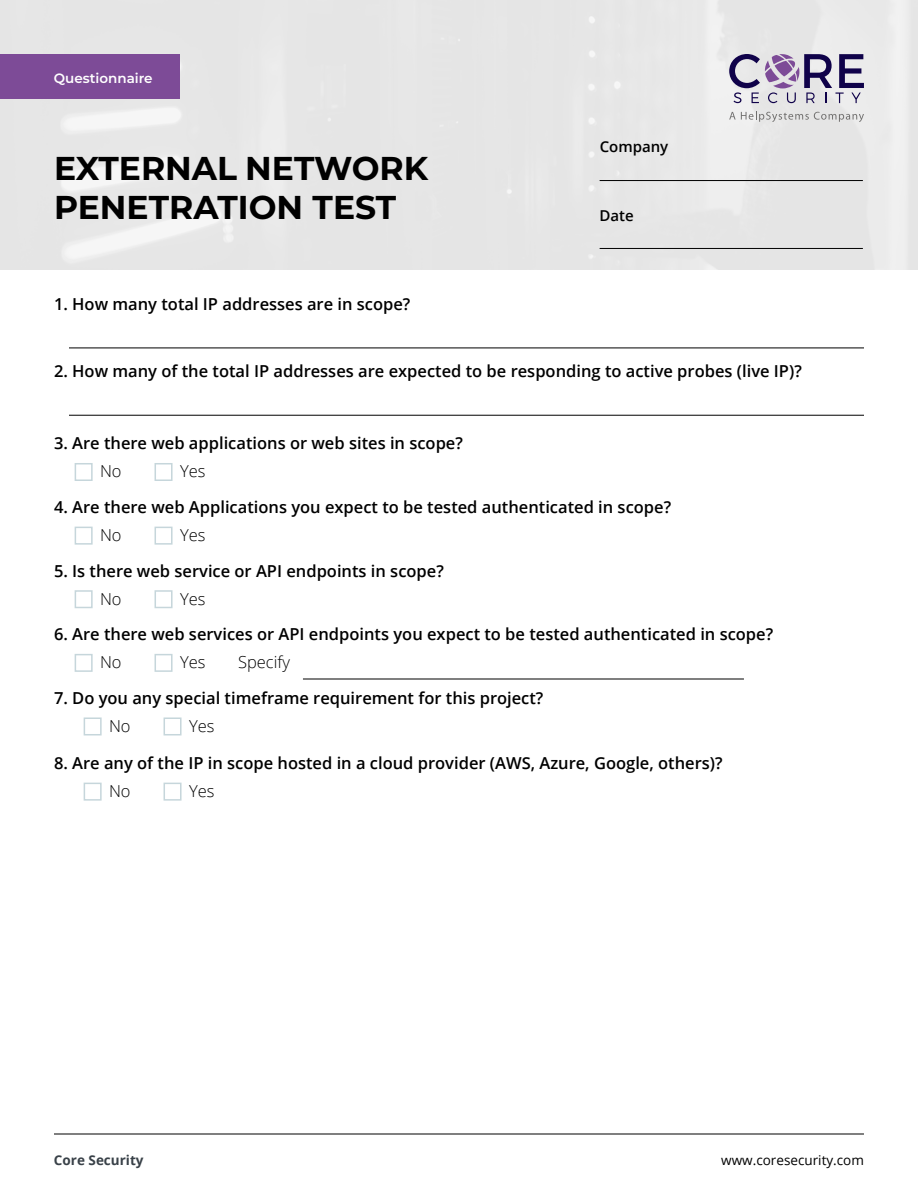
<style>
.page{position:relative;width:918px;height:1188px;background:#fff}
.page>*{position:absolute;margin:0;border:0;box-sizing:border-box;transform-origin:0 0}
.t1{font:700 33px/39.6px "Montserrat";color:#000}
.t2{font:600 16.5px "Open Sans";color:#000}
.t3{font:300 16.5px "Open Sans";color:#000}
.t4{font:600 15px "Open Sans";color:#000}
.t5{font:13.5px "Open Sans";color:#000}
.t6{font:600 13.5px "Montserrat";color:#fff}
.t7{font:700 13.5px "Open Sans";color:#394148}
</style>
<div class="page">
<hr style="left:54px;top:1134px;width:810px;height:1px;background:#000">
<div style="left:0;top:0;width:918px;height:272px;background:#e6e6e6"></div>
<hr style="left:69px;top:348px;width:795px;height:1px;background:#000">
<hr style="left:69px;top:415px;width:795px;height:1px;background:#000">
<div style="left:75px;top:463px;width:18px;height:18px;background:#fff;border:2px solid #c6d6db"></div>
<div style="left:75px;top:527px;width:18px;height:18px;background:#fff;border:2px solid #c6d6db"></div>
<div style="left:75px;top:590px;width:18px;height:18px;background:#fff;border:2px solid #c6d6db"></div>
<div style="left:84px;top:717px;width:18px;height:18px;background:#fff;border:2px solid #c6d6db"></div>
<div style="left:84px;top:783px;width:18px;height:18px;background:#fff;border:2px solid #c6d6db"></div>
<div style="left:155px;top:463px;width:18px;height:18px;background:#fff;border:2px solid #c6d6db"></div>
<div style="left:155px;top:527px;width:18px;height:18px;background:#fff;border:2px solid #c6d6db"></div>
<div style="left:155px;top:590px;width:18px;height:18px;background:#fff;border:2px solid #c6d6db"></div>
<div style="left:164px;top:717px;width:18px;height:18px;background:#fff;border:2px solid #c6d6db"></div>
<div style="left:164px;top:783px;width:18px;height:18px;background:#fff;border:2px solid #c6d6db"></div>
<hr style="left:303px;top:679px;width:441px;height:1px;background:#000">
<div style="left:75px;top:654px;width:18px;height:18px;background:#fff;border:2px solid #c6d6db"></div>
<div style="left:155px;top:654px;width:18px;height:18px;background:#fff;border:2px solid #c6d6db"></div>
<div style="left:0;top:54px;width:180px;height:45px;background:#7d4b97"></div>
<hr style="left:600px;top:180px;width:263px;height:1px;background:#000">
<hr style="left:600px;top:248px;width:263px;height:1px;background:#000">
<svg style="left:729px;top:111px;width:135px;height:11px"></svg>
<svg style="left:729px;top:54px;width:135px;height:49px"></svg>
<p class="t6" style="left:54px;top:69px;width:100px">Questionnaire</p>
<h1 class="t1" style="left:54px;top:146px;width:376px">EXTERNAL NETWORK<br>PENETRATION TEST</h1>
<p class="t2" style="left:54px;top:292px;width:358px">1. How many total IP addresses are in scope?</p>
<p class="t4" style="left:600px;top:136px;width:70px">Company</p>
<p class="t4" style="left:600px;top:205px;width:36px">Date</p>
<p class="t2" style="left:54px;top:359px;width:749px">2. How many of the total IP addresses are expected to be responding to active probes (live IP)?</p>
<p class="t2" style="left:54px;top:432px;width:410px">3. Are there web applications or web sites in scope?</p>
<p class="t3" style="left:100px;top:460px;width:23px">No</p>
<p class="t3" style="left:180px;top:460px;width:27px">Yes</p>
<p class="t2" style="left:54px;top:496px;width:619px">4. Are there web Applications you expect to be tested authenticated in scope?</p>
<p class="t3" style="left:100px;top:524px;width:23px">No</p>
<p class="t3" style="left:180px;top:524px;width:27px">Yes</p>
<p class="t2" style="left:54px;top:559px;width:391px">5. Is there web service or API endpoints in scope?</p>
<p class="t3" style="left:100px;top:587px;width:23px">No</p>
<p class="t3" style="left:180px;top:587px;width:27px">Yes</p>
<p class="t2" style="left:54px;top:623px;width:721px">6. Are there web services or API endpoints you expect to be tested authenticated in scope?</p>
<p class="t3" style="left:100px;top:651px;width:23px">No</p>
<p class="t3" style="left:180px;top:651px;width:27px">Yes</p>
<p class="t3" style="left:238px;top:651px;width:53px">Specify</p>
<p class="t2" style="left:54px;top:687px;width:491px">7. Do you any special timeframe requirement for this project?</p>
<p class="t3" style="left:109px;top:715px;width:23px">No</p>
<p class="t3" style="left:189px;top:715px;width:27px">Yes</p>
<p class="t2" style="left:54px;top:752px;width:670px">8. Are any of the IP in scope hosted in a cloud provider (AWS, Azure, Google, others)?</p>
<p class="t3" style="left:109px;top:780px;width:23px">No</p>
<p class="t3" style="left:189px;top:780px;width:27px">Yes</p>
<p class="t7" style="left:54px;top:1151px;width:91px">Core Security</p>
<p class="t5" style="left:721px;top:1150px;width:144px">www.coresecurity.com</p>
</div>
